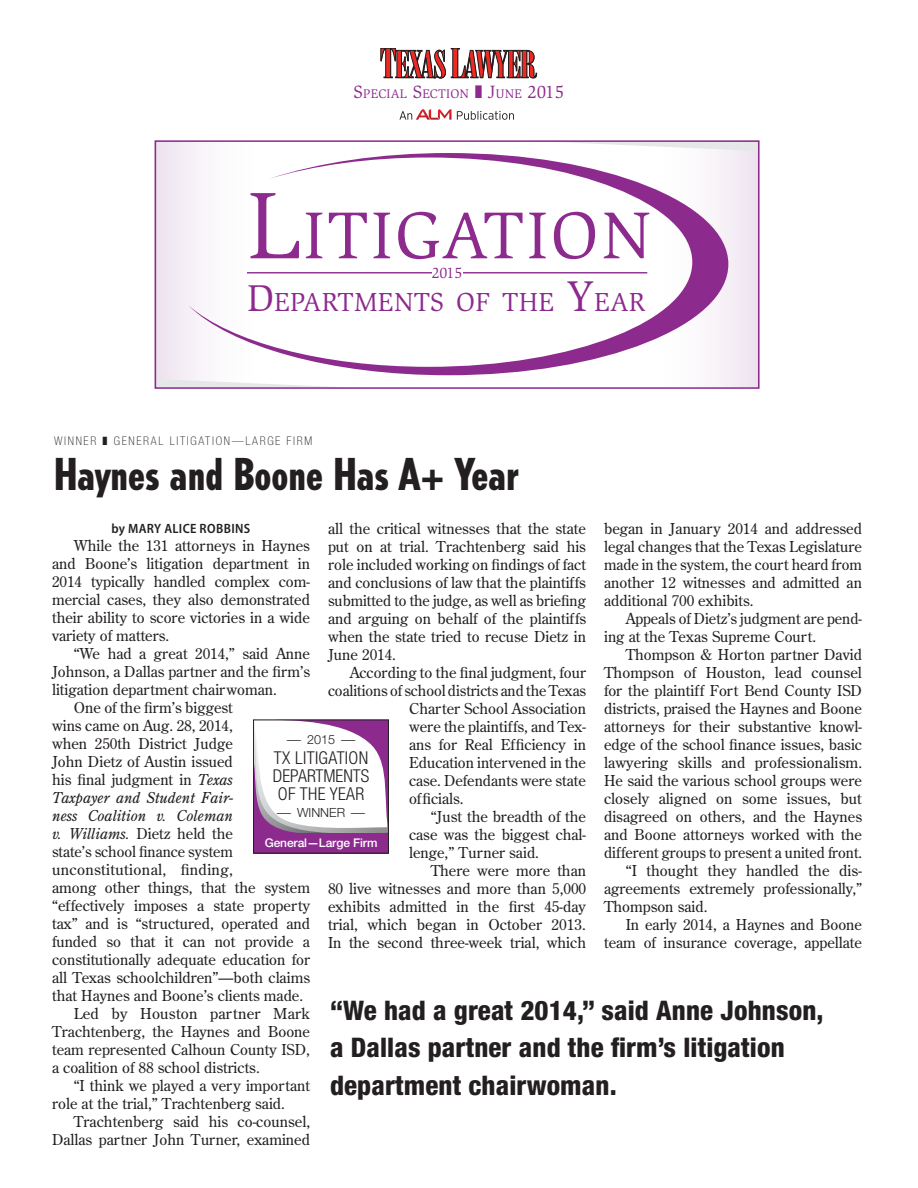
<style>
.page{position:relative;width:918px;height:1188px;background:#fff}
.page>*{position:absolute;margin:0;border:0;box-sizing:border-box;transform-origin:0 0}
.t1{font:68.1px "Slimbach Std";letter-spacing:.035em;color:#8c2a8e}
.t2{font:800 condensed 43.5px "Tempo Std";color:#231f20}
.t3{font:800 condensed 27px/37.5px "Helvetica Neue LT Std";letter-spacing:.005em;color:#231f20}
.t4{font:26.85px "Slimbach Std";letter-spacing:.015em;color:#8c2a8e}
.t5{font:300 condensed 17.7px/17.7px "Helvetica Neue LT Std";letter-spacing:.02em;color:#231f20;text-align:justify}
.t6{font:15.3px "Slimbach Std";color:#8c2a8e}
.t7{font:15px/18px "Century Old Style Std";color:#231f20;text-align:justify}
.t8{font:italic 15px "Century Old Style Std";color:#231f20}
.t9{font:15px "Century Old Style Std";letter-spacing:.02em;color:#231f20}
.t10{font:600 semi-condensed 13.5px "Myriad Pro";letter-spacing:.025em;color:#231f20}
.t11{font:12.75px "Slimbach Std";letter-spacing:.015em;color:#8c2a8e}
.t12{font:300 12.6px "Helvetica Neue LT Std";color:#231f20;scale:1.5 1}
.t13{font:100 condensed 12px "Helvetica Neue LT Std";letter-spacing:.14em;color:#231f20}
.t14{font:500 12px "Helvetica Neue LT Std";letter-spacing:-.01em;color:#fff}
.s1{font-size:18.3px}
.s2{font-size:97.35px}
.s3{font-size:38.25px}
.s4{font-size:44.25px}
.s5{font-style:italic}
</style>
<div class="page">
<div style="left:155px;top:140px;width:604px;height:249px;background:#c5a0c9;opacity:.75"></div>
<svg style="left:158px;top:379px;width:222px;height:7px"></svg>
<svg style="left:518px;top:143px;width:238px;height:8px"></svg>
<svg style="left:188px;top:153px;width:540px;height:222px"></svg>
<hr style="left:247px;top:272px;width:400px;height:1px;background:#8c2a8e">
<div style="left:432px;top:267px;width:31px;height:11px;background:#fff"></div>
<div style="left:155px;top:140px;width:604px;height:249px;border:2px solid #8c2a8e"></div>
<svg style="left:381px;top:48px;width:156px;height:31px"></svg>
<svg style="left:399px;top:109px;width:115px;height:11px"></svg>
<svg style="left:253px;top:719px;width:136px;height:135px"></svg>
<p class="t11" style="left:354px;top:87px;width:212px"><span class="s1">S</span>PECIAL <span class="s1">S</span>ECTION <span class="s1">J</span>UNE <span class="s1">2015</span></p>
<h1 class="t1" style="left:247px;top:197px;width:406px"><span class="s2">L</span>ITIGATION</h1>
<h3 class="t4" style="left:247px;top:287px;width:400px"><span class="s3">D</span>EPARTMENTS OF THE <span class="s4">Y</span>EAR</h3>
<p class="t6" style="left:432px;top:264px;width:32px">2015</p>
<p class="t13" style="left:54px;top:434px;width:44px">WINNER</p>
<p class="t13" style="left:114px;top:434px;width:200px">GENERAL LITIGATION—LARGE FIRM</p>
<h2 class="t2" style="left:54px;top:447px;width:467px">Haynes and Boone Has A+ Year</h2>
<p class="t7" style="left:328px;top:520px;width:259px">all the critical witnesses that the state put on at trial. Trachtenberg said his role included working on findings of fact and conclusions of law that the plaintiffs submitted to the judge, as well as briefing and arguing on behalf of the plaintiffs when the state tried to recuse Dietz in June 2014.</p>
<p class="t7" style="left:350px;top:664px;width:238px">According to the final judgment, four</p>
<p class="t7" style="left:328px;top:682px;width:260px">coalitions of school districts and the Texas</p>
<p class="t7" style="left:409px;top:700px;width:178px">Charter School Association</p>
<p class="t7" style="left:409px;top:718px;width:178px">were the plaintiffs, and Tex-</p>
<p class="t7" style="left:409px;top:736px;width:178px">ans for Real Efficiency in</p>
<p class="t7" style="left:409px;top:754px;width:178px">Education intervened in the</p>
<p class="t7" style="left:409px;top:772px;width:178px">case. Defendants were state</p>
<p class="t7" style="left:409px;top:790px;width:56px">officials.</p>
<p class="t7" style="left:431px;top:808px;width:157px">“Just the breadth of the</p>
<p class="t7" style="left:409px;top:826px;width:178px">case was the biggest chal-</p>
<p class="t7" style="left:409px;top:844px;width:131px">lenge,” Turner said.</p>
<p class="t7" style="left:431px;top:862px;width:157px">There were more than</p>
<p class="t7" style="left:328px;top:880px;width:259px">80 live witnesses and more than 5,000</p>
<p class="t7" style="left:328px;top:898px;width:260px">exhibits admitted in the first 45-day</p>
<p class="t7" style="left:328px;top:916px;width:259px">trial, which began in October 2013.</p>
<p class="t7" style="left:328px;top:934px;width:259px">In the second three-week trial, which</p>
<p class="t7" style="left:604px;top:520px;width:259px">began in January 2014 and addressed legal changes that the Texas Legislature made in the system, the court heard from another 12 witnesses and admitted an additional 700 exhibits.</p>
<p class="t7" style="left:604px;top:610px;width:259px;text-indent:22px">Appeals of Dietz’s judgment are pend&shy;ing at the Texas Supreme Court.</p>
<p class="t7" style="left:626px;top:646px;width:238px">Thompson &amp; Horton partner David</p>
<p class="t7" style="left:604px;top:664px;width:259px">Thompson of Houston, lead counsel</p>
<p class="t7" style="left:604px;top:682px;width:260px">for the plaintiff Fort Bend County ISD</p>
<p class="t7" style="left:604px;top:700px;width:260px">districts, praised the Haynes and Boone</p>
<p class="t7" style="left:604px;top:718px;width:259px">attorneys for their substantive knowl-</p>
<p class="t7" style="left:604px;top:736px;width:260px">edge of the school finance issues, basic</p>
<p class="t7" style="left:604px;top:754px;width:260px">lawyering skills and professionalism.</p>
<p class="t7" style="left:604px;top:772px;width:260px">He said the various school groups were</p>
<p class="t7" style="left:604px;top:790px;width:259px">closely aligned on some issues, but</p>
<p class="t7" style="left:604px;top:808px;width:260px">disagreed on others, and the Haynes</p>
<p class="t7" style="left:604px;top:826px;width:259px">and Boone attorneys worked with the</p>
<p class="t7" style="left:604px;top:844px;width:260px">different groups to present a united front.</p>
<p class="t7" style="left:626px;top:862px;width:238px">“I thought they handled the dis-</p>
<p class="t7" style="left:604px;top:880px;width:259px">agreements extremely professionally,”</p>
<p class="t7" style="left:604px;top:898px;width:105px">Thompson said.</p>
<p class="t7" style="left:626px;top:916px;width:238px">In early 2014, a Haynes and Boone</p>
<p class="t7" style="left:604px;top:934px;width:259px">team of insurance coverage, appellate</p>
<p class="t10" style="left:112px;top:521px;width:140px">BY MARY ALICE ROBBINS</p>
<p class="t7" style="left:52px;top:536px;width:260px;text-indent:22px">While the 131 attorneys in Haynes and Boone’s litigation department in 2014 typically handled complex com&shy;mercial cases, they also demonstrated their ability to score victories in a wide variety of matters.</p>
<p class="t7" style="left:74px;top:644px;width:238px">“We had a great 2014,” said Anne</p>
<p class="t7" style="left:52px;top:662px;width:260px">Johnson, a Dallas partner and the firm’s</p>
<p class="t7" style="left:52px;top:680px;width:226px">litigation department chairwoman.</p>
<p class="t7" style="left:74px;top:698px;width:161px">One of the firm’s biggest</p>
<p class="t7" style="left:52px;top:716px;width:182px">wins came on Aug. 28, 2014,</p>
<p class="t7" style="left:52px;top:734px;width:182px">when 250th District Judge</p>
<p class="t7" style="left:52px;top:752px;width:182px">John Dietz of Austin issued</p>
<p class="t7" style="left:52px;top:770px;width:182px">his final judgment in <span class="s5">Texas</span></p>
<p class="t8" style="left:52px;top:788px;width:183px">Taxpayer and Student Fair-</p>
<p class="t8" style="left:52px;top:806px;width:182px">ness Coalition v. Coleman</p>
<p class="t7" style="left:52px;top:824px;width:182px"><span class="s5">v. Williams.</span> Dietz held the</p>
<p class="t7" style="left:52px;top:842px;width:182px">state’s school finance system</p>
<p class="t9" style="left:52px;top:860px;width:182px">unconstitutional, finding,</p>
<p class="t7" style="left:52px;top:878px;width:260px">among other things, that the system</p>
<p class="t7" style="left:52px;top:896px;width:260px">“effectively imposes a state property</p>
<p class="t7" style="left:52px;top:914px;width:259px">tax” and is “structured, operated and</p>
<p class="t7" style="left:52px;top:932px;width:260px">funded so that it can not provide a</p>
<p class="t7" style="left:52px;top:950px;width:259px">constitutionally adequate education for</p>
<p class="t7" style="left:52px;top:968px;width:259px">all Texas schoolchildren”—both claims</p>
<p class="t7" style="left:52px;top:986px;width:253px">that Haynes and Boone’s clients made.</p>
<p class="t7" style="left:74px;top:1004px;width:238px">Led by Houston partner Mark</p>
<p class="t7" style="left:52px;top:1022px;width:260px">Trachtenberg, the Haynes and Boone</p>
<p class="t7" style="left:52px;top:1040px;width:259px">team represented Calhoun County ISD,</p>
<p class="t7" style="left:52px;top:1058px;width:209px">a coalition of 88 school districts.</p>
<p class="t7" style="left:74px;top:1076px;width:238px">“I think we played a very important</p>
<p class="t7" style="left:52px;top:1094px;width:234px">role at the trial,” Trachtenberg said.</p>
<p class="t7" style="left:74px;top:1112px;width:238px">Trachtenberg said his co-counsel,</p>
<p class="t7" style="left:52px;top:1130px;width:260px">Dallas partner John Turner, examined</p>
<p class="t12" style="left:285px;top:732px;width:50px">— 2015 —</p>
<p class="t5" style="left:273px;top:749px;width:98px">TX LITIGATION DEPARTMENTS OF THE YEAR</p>
<p class="t12" style="left:275px;top:805px;width:64px">— WINNER —</p>
<p class="t14" style="left:265px;top:836px;width:114px">General—Large Firm</p>
<h3 class="t3" style="left:330px;top:991px;width:495px">“We had a great 2014,” said Anne Johnson, a Dallas partner and the firm’s litigation department chairwoman.</h3>
</div>
